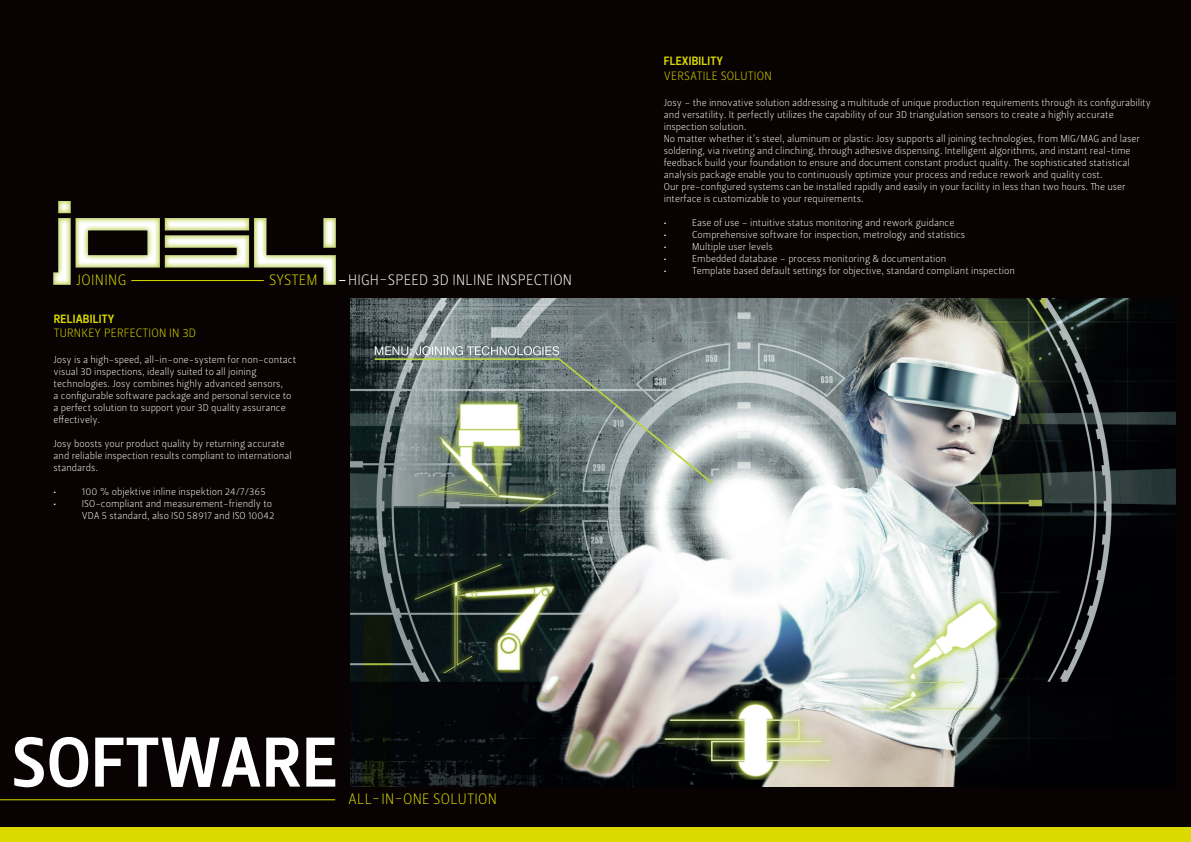
<style>
.page{position:relative;width:1191px;height:842px;background:#080302}
.page>*{position:absolute;margin:0;border:0;box-sizing:border-box;transform-origin:0 0}
.t1{font:70px "Leitura Sans Grot 3";letter-spacing:.015em;color:#fff}
.t2{font:15px "Leitura Sans Grot 1";letter-spacing:.015em;color:#dada00}
.t3{font:15px "Leitura Sans Grot 1";letter-spacing:.015em;color:#fff}
.t4{font:12px "Leitura Sans Grot 1";letter-spacing:.015em;color:#dada00}
.t5{font:12px "Leitura Sans Grot 3";letter-spacing:.015em;color:#dada00}
.t6{font:10px/12px "Leitura Sans Grot 1";color:#fff}
.t7{font:10px "Leitura Sans Grot 3";color:#fff}
</style>
<div class="page">
<div style="left:0;top:828px;width:1191px;height:14px;background:#dada00"></div>
<hr style="left:0;top:799px;width:335px;height:1px;background:#dada00">
<img style="left:351px;top:299px;width:824px;height:488px">
<img style="left:54px;top:201px;width:281px;height:84px">
<hr style="left:131px;top:280px;width:133px;height:1px;background:#dada00">
<p class="t2" style="left:76px;top:271px;width:52px">JOINING</p>
<p class="t2" style="left:269px;top:271px;width:50px">SYSTEM</p>
<p class="t3" style="left:348px;top:271px;width:225px">HIGH-SPEED 3D INLINE INSPECTION</p>
<p class="t5" style="left:54px;top:311px;width:62px">RELIABILITY</p>
<p class="t4" style="left:54px;top:326px;width:144px">TURNKEY PERFECTION IN 3D</p>
<p class="t6" style="left:54px;top:354px;width:244px">Josy is a high-speed, all-in-one-system for non-contact visual 3D inspections, ideally suited to all joining</p>
<p class="t6" style="left:54px;top:378px;width:231px">technologies. Josy combines highly advanced sensors,</p>
<p class="t6" style="left:54px;top:390px;width:239px">a configurable software package and personal service to a perfect solution to support your 3D quality assurance effectively.</p>
<p class="t6" style="left:54px;top:438px;width:239px">Josy boosts your product quality by returning accurate and reliable inspection results compliant to international standards.</p>
<p class="t6" style="left:82px;top:486px;width:185px">100 % objektive inline inspektion 24/7/365</p>
<p class="t6" style="left:82px;top:498px;width:194px">ISO-compliant and measurement-friendly to<br>VDA 5 standard, also ISO 58917 and ISO 10042</p>
<p class="t7" style="left:54px;top:484px;width:4px">.</p>
<p class="t7" style="left:54px;top:496px;width:4px">.</p>
<p class="t1" style="left:12px;top:721px;width:327px">SOFTWARE</p>
<p class="t2" style="left:348px;top:790px;width:150px">ALL-IN-ONE SOLUTION</p>
<p class="t5" style="left:664px;top:54px;width:61px">FLEXIBILITY</p>
<p class="t4" style="left:664px;top:69px;width:109px">VERSATILE SOLUTION</p>
<p class="t6" style="left:664px;top:97px;width:488px">Josy – the innovative solution addressing a multitude of unique production requirements through its configurability and versatility. It perfectly utilizes the capability of our 3D triangulation sensors to create a highly accurate</p>
<p class="t6" style="left:664px;top:121px;width:84px">inspection solution.</p>
<p class="t6" style="left:664px;top:133px;width:477px">No matter whether it’s steel, aluminum or plastic: Josy supports all joining technologies, from MIG/MAG and laser soldering, via riveting and clinching, through adhesive dispensing. Intelligent algorithms, and instant real-time feedback build your foundation to ensure and document constant product quality. The sophisticated statistical analysis package enable you to continuously optimize your process and reduce rework and quality cost.</p>
<p class="t6" style="left:664px;top:181px;width:463px">Our pre-configured systems can be installed rapidly and easily in your facility in less than two hours. The user interface is customizable to your requirements.</p>
<p class="t6" style="left:692px;top:217px;width:264px">Ease of use – intuitive status monitoring and rework guidance</p>
<p class="t6" style="left:692px;top:229px;width:275px">Comprehensive software for inspection, metrology and statistics</p>
<p class="t6" style="left:692px;top:241px;width:82px">Multiple user levels</p>
<p class="t6" style="left:692px;top:253px;width:255px">Embedded database – process monitoring &amp; documentation</p>
<p class="t6" style="left:692px;top:265px;width:324px">Template based default settings for objective, standard compliant inspection</p>
<p class="t7" style="left:664px;top:215px;width:4px">.</p>
<p class="t7" style="left:664px;top:227px;width:4px">.</p>
<p class="t7" style="left:664px;top:239px;width:4px">.</p>
<p class="t7" style="left:664px;top:251px;width:4px">.</p>
<p class="t7" style="left:664px;top:263px;width:4px">.</p>
</div>
